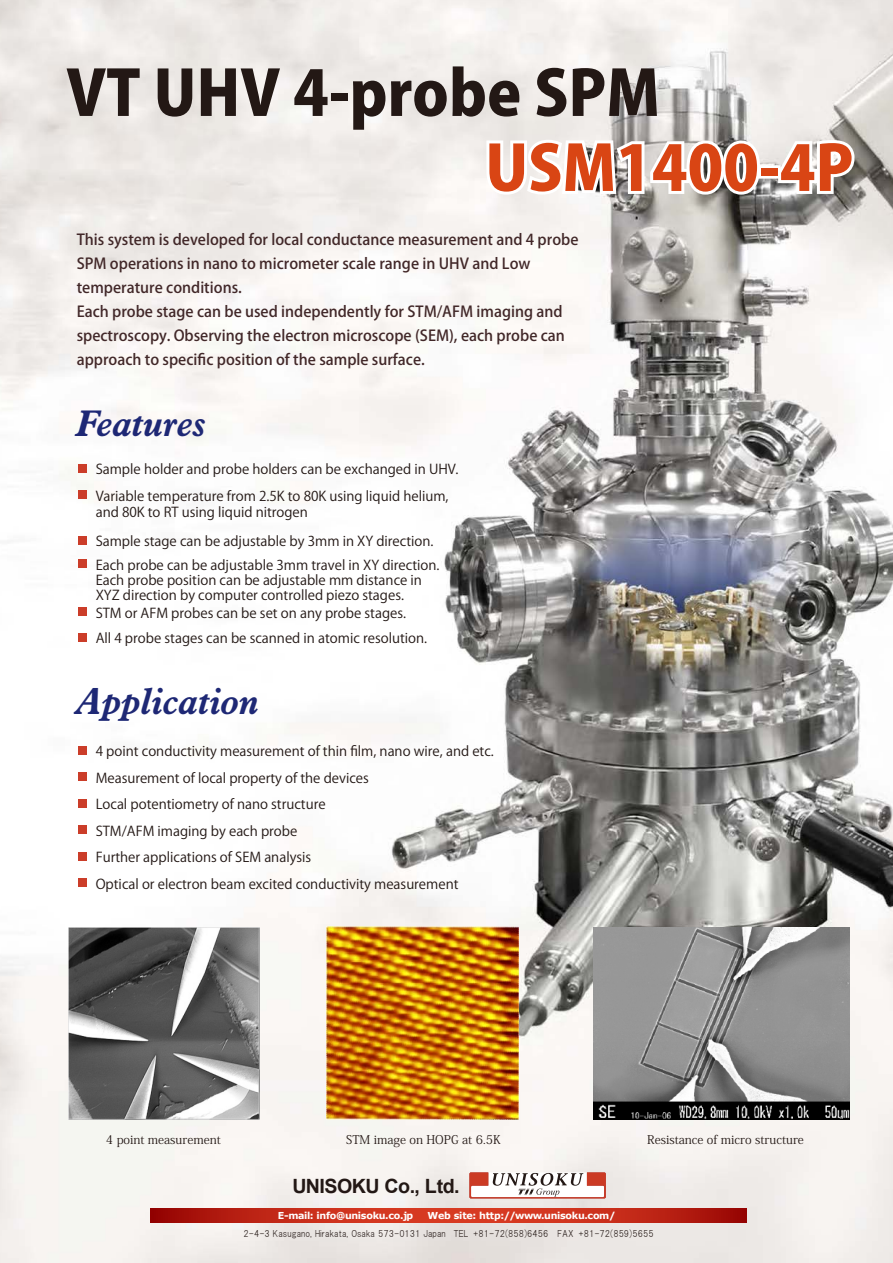
<style>
.page{position:relative;width:893px;height:1263px;background:#fff}
.page>*{position:absolute;margin:0;border:0;box-sizing:border-box;transform-origin:0 0}
.t1{font:800 61.5px "Koz Go Pr 6 N";color:#231815}
.t2{font:800 61.5px "Koz Go Pr 6 N";color:#d94514}
.t3{font:italic 700 36px "Aldine 721 BT";color:#1e2875}
.t4{font:700 19.65px "Arial";letter-spacing:-.025em;color:#231815}
.t5{font:500 15px/24px "Koz Go Pr 6 N";color:#412728}
.t6{font:13.5px/26.5px "Koz Go Pr 6 N";color:#231815}
.t7{font:12px "Koz Min Pr 6 N";color:#231815}
.t8{font:700 9.6px "Verdana";letter-spacing:-.03em;color:#fff}
.t9{font:9.15px "HGP Gothic M";color:#231815}
</style>
<div class="page">
<img style="left:0;top:0;width:893px;height:1263px">
<img style="left:594px;top:927px;width:256px;height:192px">
<img style="left:327px;top:926px;width:192px;height:194px">
<img style="left:68px;top:927px;width:192px;height:192px">
<svg style="left:483px;top:137px;width:280px;height:61px"></svg>
<div style="left:758px;top:165px;width:23px;height:14px;border:6px solid #fff"></div>
<svg style="left:775px;top:136px;width:82px;height:61px"></svg>
<div style="left:79px;top:465px;width:8px;height:8px;background:#cb3d29"></div>
<div style="left:79px;top:490px;width:8px;height:9px;background:#cb3d29"></div>
<div style="left:79px;top:536px;width:8px;height:9px;background:#cb3d29"></div>
<div style="left:79px;top:559px;width:8px;height:9px;background:#cb3d29"></div>
<div style="left:79px;top:633px;width:8px;height:9px;background:#cb3d29"></div>
<div style="left:79px;top:746px;width:8px;height:8px;background:#cb3d29"></div>
<div style="left:79px;top:773px;width:8px;height:8px;background:#cb3d29"></div>
<div style="left:79px;top:799px;width:8px;height:8px;background:#cb3d29"></div>
<div style="left:79px;top:825px;width:8px;height:9px;background:#cb3d29"></div>
<div style="left:79px;top:852px;width:8px;height:8px;background:#cb3d29"></div>
<div style="left:79px;top:878px;width:8px;height:9px;background:#cb3d29"></div>
<div style="left:79px;top:607px;width:8px;height:9px;background:#cb3d29"></div>
<svg style="left:151px;top:1208px;width:595px;height:15px;background:#c22918"></svg>
<svg style="left:469px;top:1172px;width:137px;height:26px"></svg>
<h1 class="t1" style="left:66px;top:59px;width:595px">VT UHV 4-probe SPM</h1>
<h1 class="t2" style="left:485px;top:134px;width:370px">USM1400-4P</h1>
<p class="t5" style="left:77px;top:228px;width:503px">This system is developed for local conductance measurement and 4 probe SPM operations in nano to micrometer scale range in UHV and Low temperature conditions.<br>Each probe stage can be used independently for STM/AFM imaging and spectroscopy. Observing the electron microscope (SEM), each probe can approach to specific position of the sample surface.</p>
<h2 class="t3" style="left:77px;top:402px;width:132px">Features</h2>
<p class="t6" style="left:96px;top:456px;width:364px;line-height:27px">Sample holder and probe holders can be exchanged in UHV.<br>Variable temperature from 2.5K to 80K using liquid helium,</p>
<p class="t6" style="left:96px;top:499px;width:339px;line-height:28.5px">and 80K to RT using liquid nitrogen<br>Sample stage can be adjustable by 3mm in XY direction.</p>
<p class="t6" style="left:96px;top:558px;width:345px;line-height:15px">Each probe can be adjustable 3mm travel in XY direction.<br>Each probe position can be adjustable mm distance in<br>XYZ direction by computer controlled piezo stages.</p>
<p class="t6" style="left:96px;top:601px;width:333px;line-height:25.5px">STM or AFM probes can be set on any probe stages.<br>All 4 probe stages can be scanned in atomic resolution.</p>
<h2 class="t3" style="left:77px;top:679px;width:184px">Application</h2>
<p class="t6" style="left:96px;top:738px;width:400px">4 point conductivity measurement of thin film, nano wire, and etc.<br>Measurement of local property of the devices<br>Local potentiometry of nano structure<br>STM/AFM imaging by each probe<br>Further applications of SEM analysis<br>Optical or electron beam excited conductivity measurement</p>
<p class="t7" style="left:106px;top:1132px;width:116px">4 point measurement</p>
<p class="t7" style="left:346px;top:1132px;width:156px">STM image on HOPG at 6.5K</p>
<p class="t7" style="left:647px;top:1132px;width:158px">Resistance of micro structure</p>
<h3 class="t4" style="left:292px;top:1172px;width:169px">UNISOKU Co., Ltd.</h3>
<p class="t8" style="left:278px;top:1209px;width:137px">E-mail: info@unisoku.co.jp</p>
<p class="t8" style="left:427px;top:1209px;width:190px">Web site: http://www.unisoku.com/</p>
<p class="t9" style="left:243px;top:1229px;width:412px">2-4-3 Kasugano, Hirakata, Osaka 573-0131 Japan TEL +81-72(858)6456 FAX +81-72(859)5655</p>
</div>
